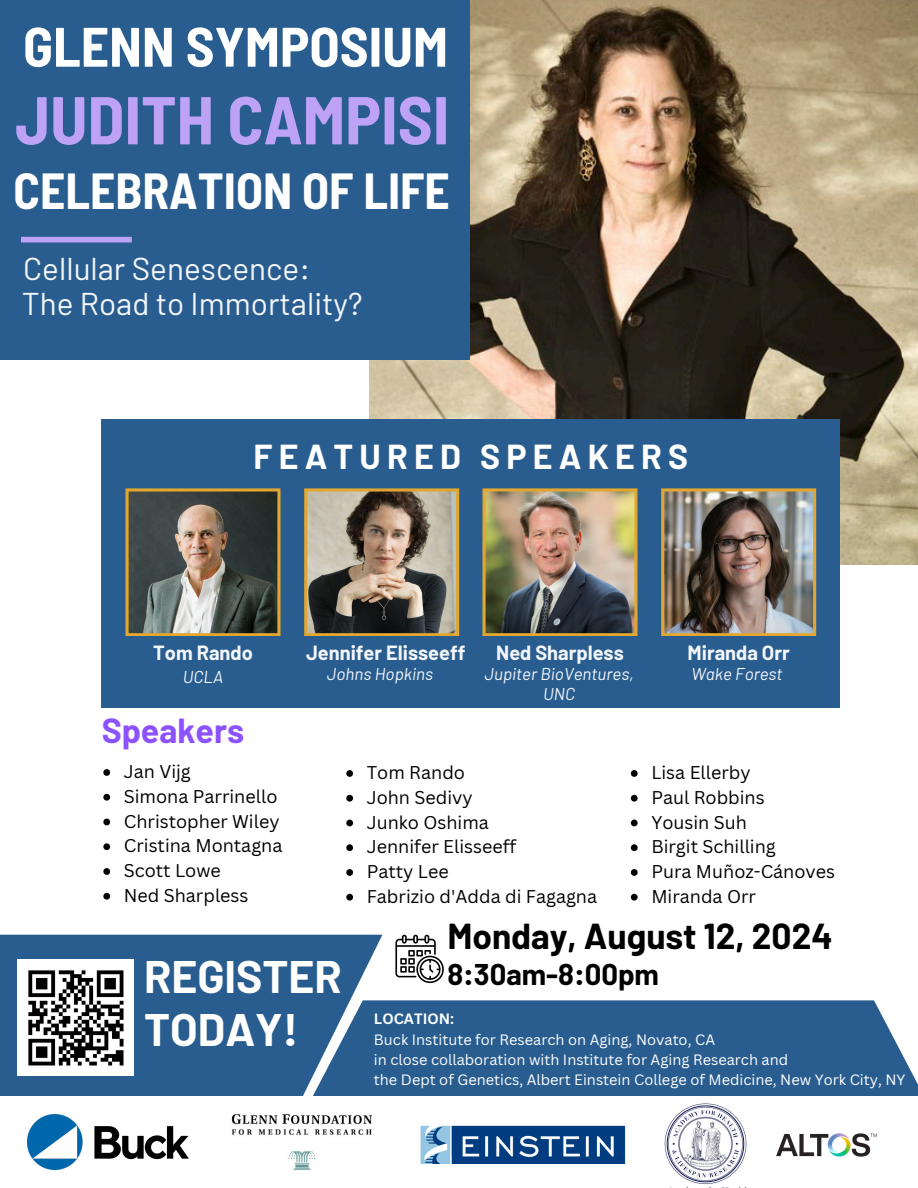
<style>
.page{position:relative;width:918px;height:1188px;background:#fff}
.page>*{position:absolute;margin:0;border:0;box-sizing:border-box;transform-origin:0 0}
.t1{font:700 semi-condensed 67.5px "Barlow";color:#bea2f6}
.t2{font:700 semi-condensed 55.5px "Barlow";color:#fff}
.t3{font:700 semi-condensed 49.5px "Barlow";color:#fff}
.t4{font:700 44.55px/52.8px "Barlow";color:#fff}
.t5{font:700 35.25px "Barlow";color:#000}
.t6{font:700 34.05px "Barlow";color:#8c52ff}
.t7{font:700 33.9px "Barlow";letter-spacing:.185em;color:#fff}
.t8{font:31.5px "Barlow";color:#f3f6fa}
.t9{font:700 29.25px "Barlow";color:#000}
.t10{font:700 20.1px "Barlow";color:#f3f6fa}
.t11{font:18px "Canva Sans";color:#000}
.t12{font:italic 17.1px/20.1px "Barlow";color:#f3f6fa;text-align:center}
.t13{font:14.55px "Canva Sans";color:#fff}
.t14{font:700 14.55px "Canva Sans";color:#fff}
</style>
<div class="page">
<img style="left:369px;top:0;width:549px;height:564px">
<div style="left:0;top:0;width:469px;height:360px;background:#295d8f"></div>
<div style="left:102px;top:419px;width:738px;height:289px;background:#295d8f"></div>
<div style="left:382px;top:1000px;width:536px;height:96px;background:#295d8f"></div>
<div style="left:0;top:935px;width:382px;height:161px;background:#295d8f"></div>
<div style="left:21px;top:237px;width:111px;height:5px;background:#bea2f6"></div>
<img style="left:482px;top:488px;width:156px;height:148px">
<img style="left:661px;top:488px;width:155px;height:148px">
<img style="left:126px;top:488px;width:155px;height:148px">
<img style="left:304px;top:488px;width:155px;height:148px">
<svg style="left:395px;top:935px;width:49px;height:48px"></svg>
<img style="left:420px;top:1124px;width:207px;height:40px">
<img style="left:28px;top:1114px;width:161px;height:55px">
<img style="left:17px;top:959px;width:116px;height:116px">
<img style="left:231px;top:1114px;width:141px;height:57px">
<img style="left:776px;top:1133px;width:101px;height:24px">
<img style="left:664px;top:1103px;width:83px;height:81px">
<svg style="left:103px;top:769px;width:7px;height:7px"></svg>
<svg style="left:103px;top:794px;width:7px;height:7px"></svg>
<svg style="left:103px;top:819px;width:7px;height:6px"></svg>
<svg style="left:103px;top:843px;width:7px;height:7px"></svg>
<svg style="left:103px;top:868px;width:7px;height:7px"></svg>
<svg style="left:103px;top:893px;width:7px;height:7px"></svg>
<svg style="left:346px;top:770px;width:7px;height:7px"></svg>
<svg style="left:346px;top:795px;width:7px;height:7px"></svg>
<svg style="left:346px;top:820px;width:7px;height:6px"></svg>
<svg style="left:346px;top:844px;width:7px;height:7px"></svg>
<svg style="left:346px;top:869px;width:7px;height:7px"></svg>
<svg style="left:346px;top:894px;width:7px;height:7px"></svg>
<svg style="left:631px;top:770px;width:7px;height:7px"></svg>
<svg style="left:631px;top:795px;width:7px;height:7px"></svg>
<svg style="left:631px;top:820px;width:7px;height:6px"></svg>
<svg style="left:631px;top:844px;width:7px;height:7px"></svg>
<svg style="left:631px;top:869px;width:7px;height:7px"></svg>
<svg style="left:631px;top:894px;width:7px;height:7px"></svg>
<p class="t2" style="left:23px;top:11px;width:426px">GLENN SYMPOSIUM</p>
<p class="t1" style="left:15px;top:77px;width:436px">JUDITH CAMPISI</p>
<p class="t3" style="left:14px;top:159px;width:438px">CELEBRATION OF LIFE</p>
<p class="t8" style="left:23px;top:248px;width:288px">Cellular Senescence:</p>
<p class="t8" style="left:22px;top:284px;width:342px">The Road to Immortality?</p>
<p class="t7" style="left:254px;top:435px;width:436px">FEATURED SPEAKERS</p>
<p class="t10" style="left:153px;top:640px;width:101px">Tom Rando</p>
<p class="t12" style="left:183px;top:666px;width:42px">UCLA</p>
<p class="t6" style="left:102px;top:709px;width:144px">Speakers</p>
<p class="t11" style="left:124px;top:759px;width:69px">Jan Vijg</p>
<p class="t11" style="left:124px;top:784px;width:155px">Simona Parrinello</p>
<p class="t11" style="left:124px;top:808px;width:157px">Christopher Wiley</p>
<p class="t11" style="left:124px;top:833px;width:160px">Cristina Montagna</p>
<p class="t11" style="left:124px;top:858px;width:98px">Scott Lowe</p>
<p class="t11" style="left:124px;top:883px;width:126px">Ned Sharpless</p>
<p class="t10" style="left:306px;top:640px;width:161px">Jennifer Elisseeff</p>
<p class="t12" style="left:327px;top:663px;width:108px">Johns Hopkins</p>
<p class="t10" style="left:496px;top:640px;width:129px">Ned Sharpless</p>
<p class="t12" style="left:485px;top:663px;width:151px">Jupiter BioVentures,<br>UNC</p>
<p class="t10" style="left:688px;top:640px;width:104px">Miranda Orr</p>
<h6 class="t12" style="left:691px;top:663px;width:93px">Wake Forest</h6>
<p class="t11" style="left:367px;top:760px;width:100px">Tom Rando</p>
<p class="t11" style="left:367px;top:785px;width:107px">John Sedivy</p>
<p class="t11" style="left:367px;top:809px;width:124px">Junko Oshima</p>
<p class="t11" style="left:367px;top:834px;width:151px">Jennifer Elisseeff</p>
<h6 class="t11" style="left:367px;top:859px;width:83px">Patty Lee</h6>
<p class="t11" style="left:367px;top:884px;width:232px">Fabrizio d'Adda di Fagagna</p>
<h4 class="t11" style="left:651px;top:760px;width:101px">Lisa Ellerby</h4>
<p class="t11" style="left:651px;top:785px;width:115px">Paul Robbins</p>
<p class="t11" style="left:651px;top:809px;width:97px">Yousin Suh</p>
<p class="t11" style="left:651px;top:834px;width:126px">Birgit Schilling</p>
<p class="t11" style="left:651px;top:859px;width:185px">Pura Muñoz-Cánoves</p>
<p class="t11" style="left:651px;top:884px;width:106px">Miranda Orr</p>
<p class="t4" style="left:144px;top:949px;width:199px">REGISTER<br>TODAY!</p>
<p class="t5" style="left:447px;top:914px;width:387px">Monday, August 12, 2024</p>
<p class="t9" style="left:447px;top:956px;width:213px">8:30am-8:00pm</p>
<p class="t14" style="left:374px;top:1009px;width:82px">LOCATION:</p>
<p class="t13" style="left:374px;top:1029px;width:343px">Buck Institute for Research on Aging, Novato, CA</p>
<p class="t13" style="left:374px;top:1049px;width:416px">in close collaboration with Institute for Aging Research and</p>
<p class="t13" style="left:374px;top:1070px;width:533px">the Dept of Genetics, Albert Einstein College of Medicine, New York City, NY</p>
</div>
